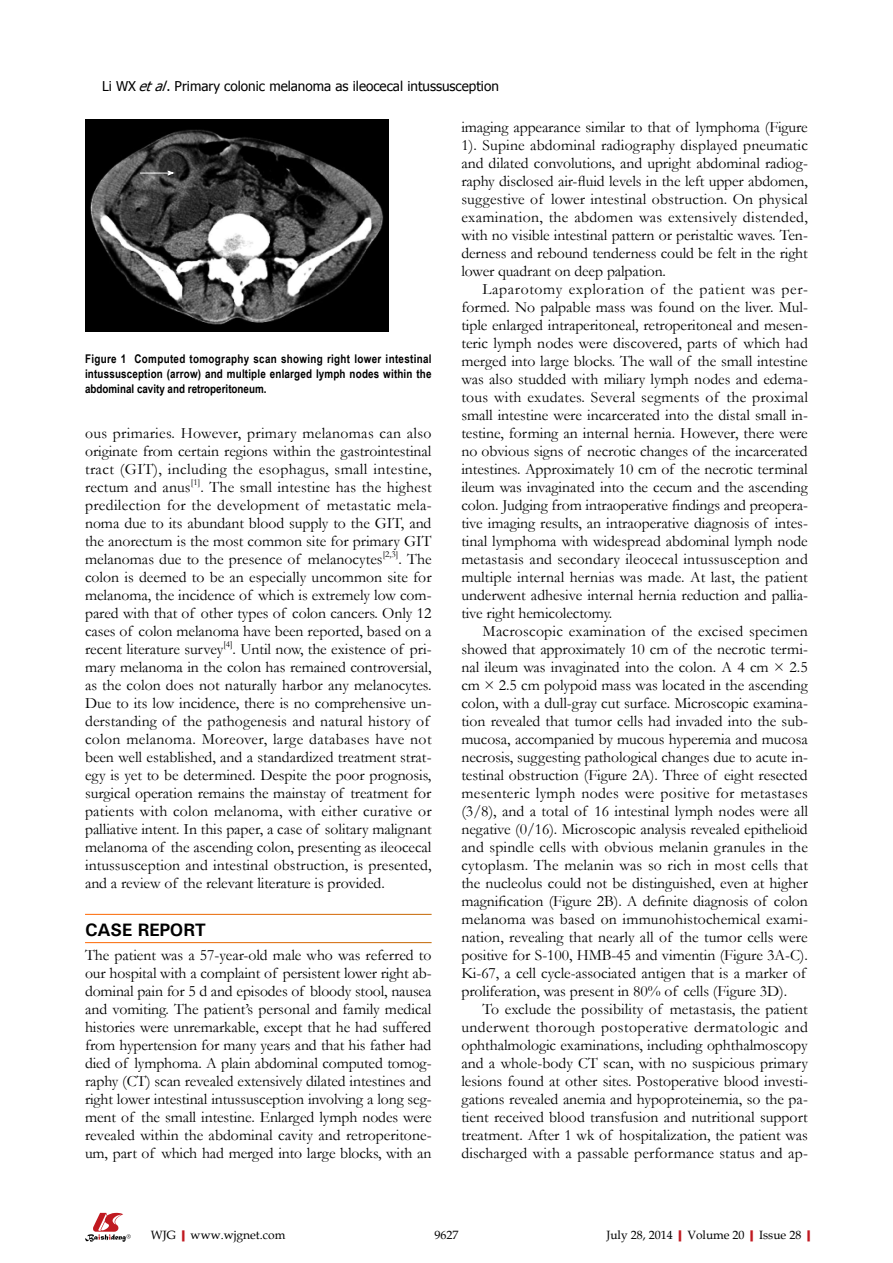
<style>
.page{position:relative;width:893px;height:1263px;background:#fff}
.page>*{position:absolute;margin:0;border:0;box-sizing:border-box;transform-origin:0 0}
.t1{font:700 18px "Univers";letter-spacing:-.01em;color:#000}
.t2{font:15.75px/18px "Garamond";letter-spacing:-.005em;color:#000;text-align:justify}
.t3{font:13.5px "Tahoma";color:#000}
.t4{font:700 12px/15px "Arial Narrow";color:#000;text-align:justify}
.t5{font:12px "Book Antiqua";color:#000}
.t6{font:9.15px "Garamond";color:#000}
.s1{font-style:italic}
.s2{font-weight:700;color:#c01920}
</style>
<div class="page">
<svg style="left:85px;top:1213px;width:46px;height:29px"></svg>
<img style="left:85px;top:119px;width:303px;height:213px">
<svg style="left:168px;top:171px;width:6px;height:5px"></svg>
<hr style="left:140px;top:173px;width:30px;height:1px;background:#fff">
<p class="t3" style="left:102px;top:77px;width:398px">Li WX <span class="s1">etal</span>. Primary colonic melanoma as ileocecal intussusception</p>
<p class="t4" style="left:85px;top:351px;width:348px">Figure 1 Computed tomography scan showing right lower intestinal intussusception (arrow) and multiple enlarged lymph nodes within the abdominal cavity and retroperitoneum.</p>
<p class="t2" style="left:85px;top:424px;width:348px">ous primaries. However, primary melanomas can also originate from certain regions within the gastrointestinal tract (GIT), including the esophagus, small intestine, rectum and anus</p>
<p class="t6" style="left:191px;top:475px;width:11px">[1]</p>
<p class="t2" style="left:85px;top:478px;width:348px;text-indent:115px">. The small intestine has the highest predilection for the development of metastatic mela&shy;noma due to its abundant blood supply to the GIT, and the anorectum is the most common site for primary GIT melanomas due to the presence of melanocytes</p>
<p class="t6" style="left:383px;top:547px;width:17px">[2,3]</p>
<p class="t2" style="left:85px;top:550px;width:348px;text-indent:313px">. The colon is deemed to be an especially uncommon site for melanoma, the incidence of which is extremely low com&shy;pared with that of other types of colon cancers. Only 12 cases of colon melanoma have been reported, based on a recent literature survey</p>
<p class="t6" style="left:223px;top:637px;width:11px">[4]</p>
<p class="t2" style="left:85px;top:640px;width:348px;text-align:left;text-indent:148px">. Until now, the existence of pri&shy;mary melanoma in the colon has remained controversial, as the colon does not naturally harbor any melanocytes.<br>Due to its low incidence, there is no comprehensive un&shy;derstanding of the pathogenesis and natural history of colon melanoma. Moreover, large databases have not been well established, and a standardized treatment strat&shy;egy is yet to be determined. Despite the poor prognosis, surgical operation remains the mainstay of treatment for patients with colon melanoma, with either curative or palliative intent. In this paper, a case of solitary malignant melanoma of the ascending colon, presenting as ileocecal intussusception and intestinal obstruction, is presented, and a review of the relevant literature is provided.</p>
<p class="t1" style="left:85px;top:918px;width:123px">CASE REPORT</p>
<p class="t2" style="left:85px;top:946px;width:348px">The patient was a 57-year-old male who was referred to our hospital with a complaint of persistent lower right ab&shy;dominal pain for 5 d and episodes of bloody stool, nausea and vomiting. The patient’s personal and family medical histories were unremarkable, except that he had suffered from hypertension for many years and that his father had died of lymphoma. A plain abdominal computed tomog&shy;raphy (CT) scan revealed extensively dilated intestines and right lower intestinal intussusception involving a long seg&shy;ment of the small intestine. Enlarged lymph nodes were revealed within the abdominal cavity and retroperitone&shy;um, part of which had merged into large blocks, with an</p>
<p class="t2" style="left:461px;top:118px;width:348px">imaging appearance similar to that of lymphoma (Figure 1). Supine abdominal radiography displayed pneumatic and dilated convolutions, and upright abdominal radiog&shy;raphy disclosed air-fluid levels in the left upper abdomen, suggestive of lower intestinal obstruction. On physical examination, the abdomen was extensively distended, with no visible intestinal pattern or peristaltic waves. Ten&shy;derness and rebound tenderness could be felt in the right lower quadrant on deep palpation.</p>
<p class="t2" style="left:461px;top:280px;width:348px;text-indent:21px">Laparotomy exploration of the patient was per&shy;formed. No palpable mass was found on the liver. Mul&shy;tiple enlarged intraperitoneal, retroperitoneal and mesen&shy;teric lymph nodes were discovered, parts of which had merged into large blocks. The wall of the small intestine was also studded with miliary lymph nodes and edema&shy;tous with exudates. Several segments of the proximal small intestine were incarcerated into the distal small in&shy;testine, forming an internal hernia. However, there were no obvious signs of necrotic changes of the incarcerated intestines. Approximately 10 cm of the necrotic terminal ileum was invaginated into the cecum and the ascending colon. Judging from intraoperative findings and preopera&shy;tive imaging results, an intraoperative diagnosis of intes&shy;tinal lymphoma with widespread abdominal lymph node metastasis and secondary ileocecal intussusception and multiple internal hernias was made. At last, the patient underwent adhesive internal hernia reduction and pallia&shy;tive right hemicolectomy.</p>
<p class="t2" style="left:461px;top:622px;width:348px;text-align:left;text-indent:21px">Macroscopic examination of the excised specimen showed that approximately 10 cm of the necrotic termi&shy;nal ileum was invaginated into the colon. A 4 cm × 2.5 cm × 2.5 cm polypoid mass was located in the ascending colon, with a dull-gray cut surface. Microscopic examina&shy;tion revealed that tumor cells had invaded into the sub&shy;mucosa, accompanied by mucous hyperemia and mucosa necrosis, suggesting pathological changes due to acute in&shy;testinal obstruction (Figure 2A). Three of eight resected mesenteric lymph nodes were positive for metastases (3/8), and a total of 16 intestinal lymph nodes were all negative (0/16). Microscopic analysis revealed epithelioid and spindle cells with obvious melanin granules in the cytoplasm. The melanin was so rich in most cells that the nucleolus could not be distinguished, even at higher magnification (Figure 2B). A definite diagnosis of colon melanoma was based on immunohistochemical exami&shy;nation, revealing that nearly all of the tumor cells were positive for S-100, HMB-45 and vimentin (Figure 3A-C).<br>Ki-67, a cell cycle-associated antigen that is a marker of proliferation, was present in 80% of cells (Figure 3D).</p>
<p class="t2" style="left:461px;top:1000px;width:348px;text-indent:21px">To exclude the possibility of metastasis, the patient underwent thorough postoperative dermatologic and ophthalmologic examinations, including ophthalmoscopy and a whole-body CT scan, with no suspicious primary lesions found at other sites. Postoperative blood investi&shy;gations revealed anemia and hypoproteinemia, so the pa&shy;tient received blood transfusion and nutritional support treatment. After 1 wk of hospitalization, the patient was discharged with a passable performance status and ap-</p>
<p class="t5" style="left:151px;top:1226px;width:136px">WJG<span class="s2">|</span>www.wjgnet.com</p>
<p class="t5" style="left:434px;top:1226px;width:25px">9627</p>
<p class="t5" style="left:606px;top:1226px;width:211px">July 28, 2014<span class="s2">|</span>Volume 20<span class="s2">|</span>Issue 28<span class="s2">|</span></p>
</div>
